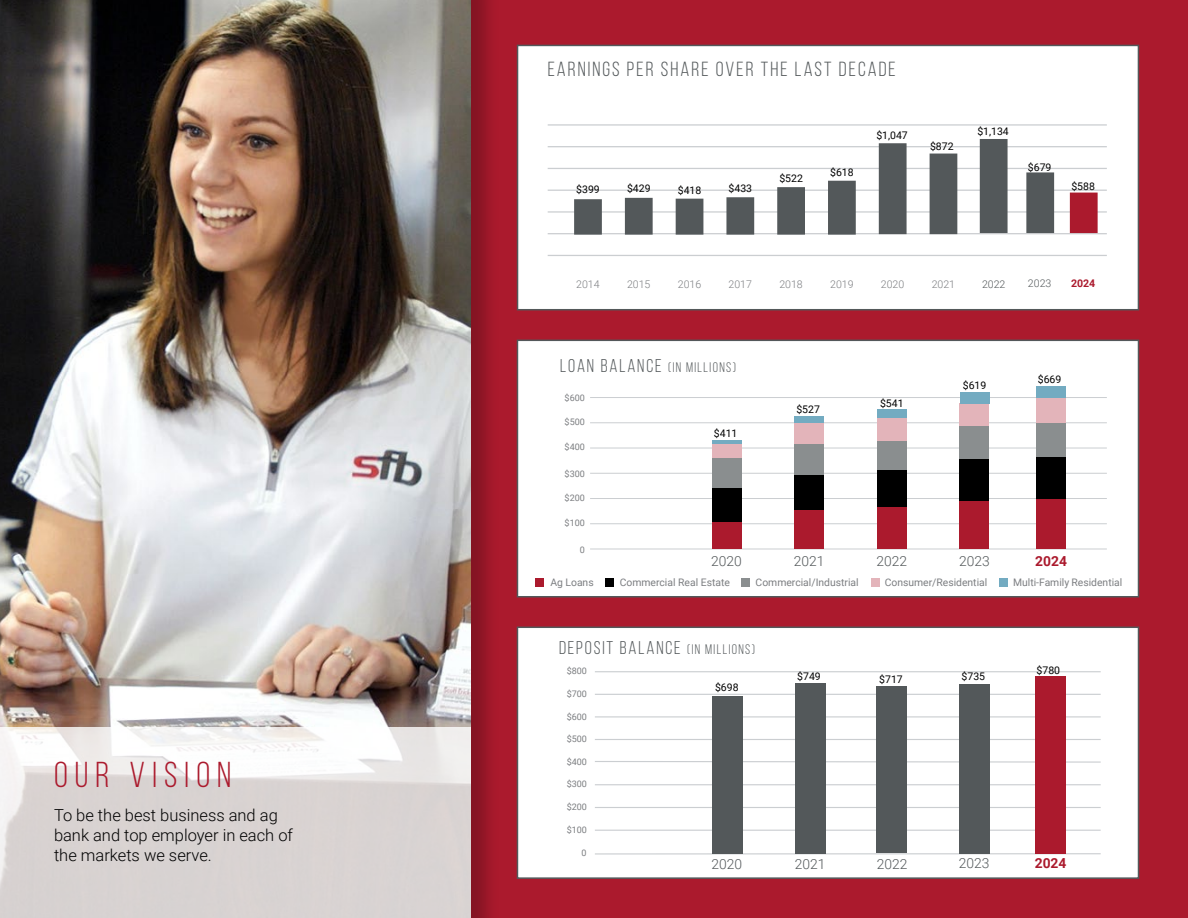
<style>
.page{position:relative;width:1188px;height:918px;background:#fff}
.page>*{position:absolute;margin:0;border:0;box-sizing:border-box;transform-origin:0 0}
.t1{font:36px "Bebas Neue";letter-spacing:.2em;color:#ab1a2d}
.t2{font:20.4px "Bebas Neue";letter-spacing:.1em;color:#53585a}
.t3{font:18.45px "Bebas Neue";letter-spacing:.1em;color:#53585a}
.t4{font:300 16.5px/19.8px "Roboto";color:#000}
.t5{font:300 13.8px "Roboto";color:#53585a}
.t6{font:13.8px "Bebas Neue";letter-spacing:.1em;color:#53585a}
.t7{font:700 13.8px "Roboto";color:#ab1a2d}
.t8{font:300 10.65px "Roboto";color:#7c7e81}
.t9{font:300 10.65px "Roboto";color:#53585a}
.t10{font:700 10.65px "Roboto";color:#ab1a2d}
.t11{font:10.5px "Roboto";color:#000}
.t12{font:10.35px "Roboto";color:#7c7e81}
.t13{font:9px "Roboto";color:#7c7e81}
.s1{font-size:18.45px}
.s2{font-size:13.8px}
</style>
<div class="page">
<div style="left:467px;top:0;width:721px;height:918px;background:#ab1a2d"></div>
<div style="left:0;top:0;width:500px;height:918px;background:#000;opacity:.23"></div>
<img style="left:0;top:0;width:470px;height:727px">
<div style="left:517px;top:627px;width:622px;height:252px;background:#fff;border:2px solid #53585a"></div>
<hr style="left:595px;top:807px;width:506px;height:1px;background:#cbced1">
<hr style="left:595px;top:784px;width:506px;height:1px;background:#cbced1">
<hr style="left:595px;top:830px;width:506px;height:1px;background:#cbced1">
<svg style="left:595px;top:760px;width:506px;height:3px"></svg>
<hr style="left:595px;top:739px;width:506px;height:1px;background:#cbced1">
<hr style="left:595px;top:716px;width:506px;height:1px;background:#cbced1">
<hr style="left:595px;top:694px;width:506px;height:1px;background:#cbced1">
<hr style="left:595px;top:671px;width:506px;height:1px;background:#cbced1">
<hr style="left:595px;top:853px;width:506px;height:2px;background:#cbced1">
<div style="left:517px;top:340px;width:622px;height:257px;background:#fff;border:2px solid #53585a"></div>
<hr style="left:590px;top:498px;width:517px;height:1px;background:#cbced1">
<hr style="left:590px;top:523px;width:517px;height:1px;background:#cbced1">
<hr style="left:590px;top:473px;width:517px;height:1px;background:#cbced1">
<hr style="left:590px;top:448px;width:517px;height:1px;background:#cbced1">
<hr style="left:590px;top:422px;width:517px;height:1px;background:#cbced1">
<hr style="left:590px;top:397px;width:517px;height:1px;background:#cbced1">
<hr style="left:590px;top:549px;width:517px;height:1px;background:#cbced1">
<svg style="left:0;top:727px;width:470px;height:191px;fill:#d9d3d2"></svg>
<div style="left:517px;top:45px;width:622px;height:265px;background:#fff;border:2px solid #53585a"></div>
<hr style="left:548px;top:146px;width:559px;height:1px;background:#cbced1">
<hr style="left:548px;top:124px;width:559px;height:2px;background:#cbced1">
<hr style="left:548px;top:168px;width:559px;height:1px;background:#cbced1">
<hr style="left:548px;top:190px;width:559px;height:1px;background:#cbced1">
<hr style="left:548px;top:211px;width:559px;height:2px;background:#cbced1">
<hr style="left:548px;top:255px;width:559px;height:1px;background:#cbced1">
<hr style="left:548px;top:233px;width:559px;height:1px;background:#cbced1">
<svg style="left:625px;top:198px;width:28px;height:37px"></svg>
<svg style="left:676px;top:199px;width:27px;height:36px"></svg>
<svg style="left:726px;top:197px;width:28px;height:38px"></svg>
<svg style="left:777px;top:187px;width:28px;height:48px"></svg>
<svg style="left:574px;top:199px;width:28px;height:36px"></svg>
<div style="left:828px;top:181px;width:28px;height:54px;background:#53585a"></div>
<div style="left:879px;top:143px;width:28px;height:91px;background:#53585a"></div>
<div style="left:930px;top:154px;width:27px;height:80px;background:#53585a"></div>
<div style="left:712px;top:696px;width:31px;height:157px;background:#53585a"></div>
<div style="left:796px;top:683px;width:30px;height:170px;background:#53585a"></div>
<div style="left:741px;top:579px;width:8px;height:8px;background:#8a8e8f"></div>
<div style="left:535px;top:579px;width:9px;height:8px;background:#ab1a2d"></div>
<div style="left:794px;top:510px;width:30px;height:39px;background:#ab1a2d"></div>
<div style="left:980px;top:139px;width:28px;height:94px;background:#53585a"></div>
<div style="left:876px;top:687px;width:30px;height:166px;background:#53585a"></div>
<div style="left:1000px;top:579px;width:8px;height:8px;background:#73abc1"></div>
<div style="left:1026px;top:172px;width:28px;height:61px;background:#53585a"></div>
<div style="left:960px;top:501px;width:29px;height:48px;background:#ab1a2d"></div>
<div style="left:959px;top:685px;width:31px;height:169px;background:#53585a"></div>
<div style="left:605px;top:579px;width:9px;height:8px;background:#000"></div>
<div style="left:960px;top:459px;width:29px;height:42px;background:#000"></div>
<div style="left:960px;top:425px;width:29px;height:34px;background:#8a8e8f"></div>
<div style="left:960px;top:403px;width:29px;height:22px;background:#e3b4ba"></div>
<div style="left:877px;top:409px;width:30px;height:9px;background:#73abc1"></div>
<div style="left:877px;top:506px;width:30px;height:43px;background:#ab1a2d"></div>
<div style="left:871px;top:579px;width:9px;height:8px;background:#e3b4ba"></div>
<div style="left:713px;top:521px;width:29px;height:28px;background:#ab1a2d"></div>
<div style="left:877px;top:469px;width:30px;height:37px;background:#000"></div>
<div style="left:877px;top:440px;width:30px;height:30px;background:#8a8e8f"></div>
<div style="left:877px;top:418px;width:30px;height:22px;background:#e3b4ba"></div>
<div style="left:960px;top:392px;width:30px;height:11px;background:#73abc1"></div>
<div style="left:794px;top:475px;width:30px;height:35px;background:#000"></div>
<div style="left:794px;top:444px;width:30px;height:31px;background:#8a8e8f"></div>
<div style="left:794px;top:423px;width:30px;height:21px;background:#e3b4ba"></div>
<div style="left:794px;top:416px;width:30px;height:7px;background:#73abc1"></div>
<div style="left:713px;top:488px;width:29px;height:33px;background:#000"></div>
<div style="left:713px;top:457px;width:29px;height:31px;background:#8a8e8f"></div>
<div style="left:713px;top:443px;width:29px;height:15px;background:#e3b4ba"></div>
<hr style="left:713px;top:440px;width:29px;height:3px;background:#73abc1">
<svg style="left:1070px;top:193px;width:28px;height:40px"></svg>
<div style="left:1036px;top:499px;width:30px;height:50px;background:#ab1a2d"></div>
<div style="left:1036px;top:457px;width:30px;height:42px;background:#000"></div>
<div style="left:1036px;top:422px;width:30px;height:35px;background:#8a8e8f"></div>
<div style="left:1036px;top:397px;width:30px;height:25px;background:#e3b4ba"></div>
<div style="left:1036px;top:386px;width:30px;height:11px;background:#73abc1"></div>
<div style="left:1035px;top:677px;width:31px;height:177px;background:#ab1a2d"></div>
<h1 class="t1" style="left:54px;top:755px;width:179px">OUR VISION</h1>
<h3 class="t4" style="left:54px;top:805px;width:241px">To be the best business and ag bank and top employer in each of the markets we serve.</h3>
<h2 class="t2" style="left:548px;top:58px;width:350px">EARNINGS PER SHARE OVER THE LAST DECADE</h2>
<p class="t11" style="left:576px;top:182px;width:25px">$399</p>
<p class="t11" style="left:627px;top:181px;width:25px">$429</p>
<p class="t11" style="left:678px;top:183px;width:25px">$418</p>
<p class="t11" style="left:729px;top:181px;width:25px">$433</p>
<p class="t11" style="left:779px;top:171px;width:25px">$522</p>
<p class="t11" style="left:830px;top:165px;width:25px">$618</p>
<p class="t11" style="left:876px;top:127px;width:33px">$1,047</p>
<p class="t11" style="left:930px;top:139px;width:25px">$872</p>
<p class="t11" style="left:977px;top:123px;width:33px">$1,134</p>
<p class="t11" style="left:1028px;top:159px;width:25px">$679</p>
<p class="t11" style="left:1071px;top:179px;width:25px">$588</p>
<p class="t8" style="left:576px;top:277px;width:25px">2014</p>
<p class="t8" style="left:627px;top:277px;width:25px">2015</p>
<p class="t8" style="left:678px;top:277px;width:25px">2016</p>
<p class="t8" style="left:729px;top:277px;width:25px">2017</p>
<p class="t8" style="left:779px;top:277px;width:25px">2018</p>
<p class="t8" style="left:830px;top:277px;width:25px">2019</p>
<p class="t8" style="left:881px;top:277px;width:25px">2020</p>
<p class="t8" style="left:932px;top:277px;width:25px">2021</p>
<p class="t9" style="left:982px;top:277px;width:25px">2022</p>
<p class="t9" style="left:1028px;top:276px;width:25px">2023</p>
<p class="t10" style="left:1071px;top:276px;width:26px">2024</p>
<h3 class="t6" style="left:560px;top:359px;width:177px"><span class="s1">LOAN BALANCE</span> (IN MILLIONS)</h3>
<p class="t13" style="left:565px;top:392px;width:22px">$600</p>
<p class="t13" style="left:565px;top:416px;width:22px">$500</p>
<p class="t13" style="left:565px;top:441px;width:22px">$400</p>
<p class="t13" style="left:565px;top:467px;width:22px">$300</p>
<p class="t13" style="left:565px;top:492px;width:22px">$200</p>
<p class="t13" style="left:565px;top:517px;width:22px">$100</p>
<p class="t13" style="left:580px;top:543px;width:7px">0</p>
<p class="t11" style="left:714px;top:425px;width:25px">$411</p>
<p class="t11" style="left:796px;top:402px;width:25px">$527</p>
<h3 class="t5" style="left:711px;top:552px;width:32px">2020</h3>
<h3 class="t5" style="left:794px;top:552px;width:32px">2021</h3>
<p class="t11" style="left:880px;top:396px;width:25px">$541</p>
<p class="t11" style="left:963px;top:378px;width:25px">$619</p>
<p class="t11" style="left:1038px;top:372px;width:25px">$669</p>
<h3 class="t5" style="left:877px;top:551px;width:32px">2022</h3>
<h3 class="t5" style="left:959px;top:551px;width:32px">2023</h3>
<h3 class="t7" style="left:1035px;top:551px;width:33px">2024</h3>
<p class="t12" style="left:550px;top:575px;width:45px">Ag Loans</p>
<p class="t12" style="left:756px;top:575px;width:105px">Commercial/Industrial</p>
<p class="t12" style="left:620px;top:575px;width:112px">Commercial Real Estate</p>
<h3 class="t3" style="left:559px;top:638px;width:197px">DEPOSIT BALANCE <span class="s2">(IN MILLIONS)</span></h3>
<p class="t12" style="left:885px;top:575px;width:104px">Consumer/Residential</p>
<p class="t13" style="left:567px;top:665px;width:22px">$800</p>
<p class="t13" style="left:567px;top:688px;width:22px">$700</p>
<p class="t13" style="left:567px;top:710px;width:22px">$600</p>
<p class="t13" style="left:567px;top:733px;width:22px">$500</p>
<p class="t13" style="left:567px;top:755px;width:22px">$400</p>
<p class="t13" style="left:567px;top:778px;width:22px">$300</p>
<p class="t13" style="left:567px;top:823px;width:22px">$100</p>
<p class="t13" style="left:567px;top:801px;width:22px">$200</p>
<p class="t13" style="left:581px;top:846px;width:7px">0</p>
<p class="t11" style="left:715px;top:680px;width:25px">$698</p>
<p class="t11" style="left:797px;top:668px;width:25px">$749</p>
<p class="t11" style="left:879px;top:672px;width:25px">$717</p>
<p class="t11" style="left:962px;top:669px;width:25px">$735</p>
<h3 class="t5" style="left:711px;top:854px;width:32px">2020</h3>
<h3 class="t5" style="left:795px;top:854px;width:32px">2021</h3>
<h3 class="t5" style="left:877px;top:854px;width:32px">2022</h3>
<h3 class="t5" style="left:959px;top:854px;width:32px">2023</h3>
<p class="t12" style="left:1013px;top:575px;width:111px">Multi-Family Residential</p>
<p class="t11" style="left:1037px;top:663px;width:25px">$780</p>
<h3 class="t7" style="left:1035px;top:854px;width:33px">2024</h3>
</div>
